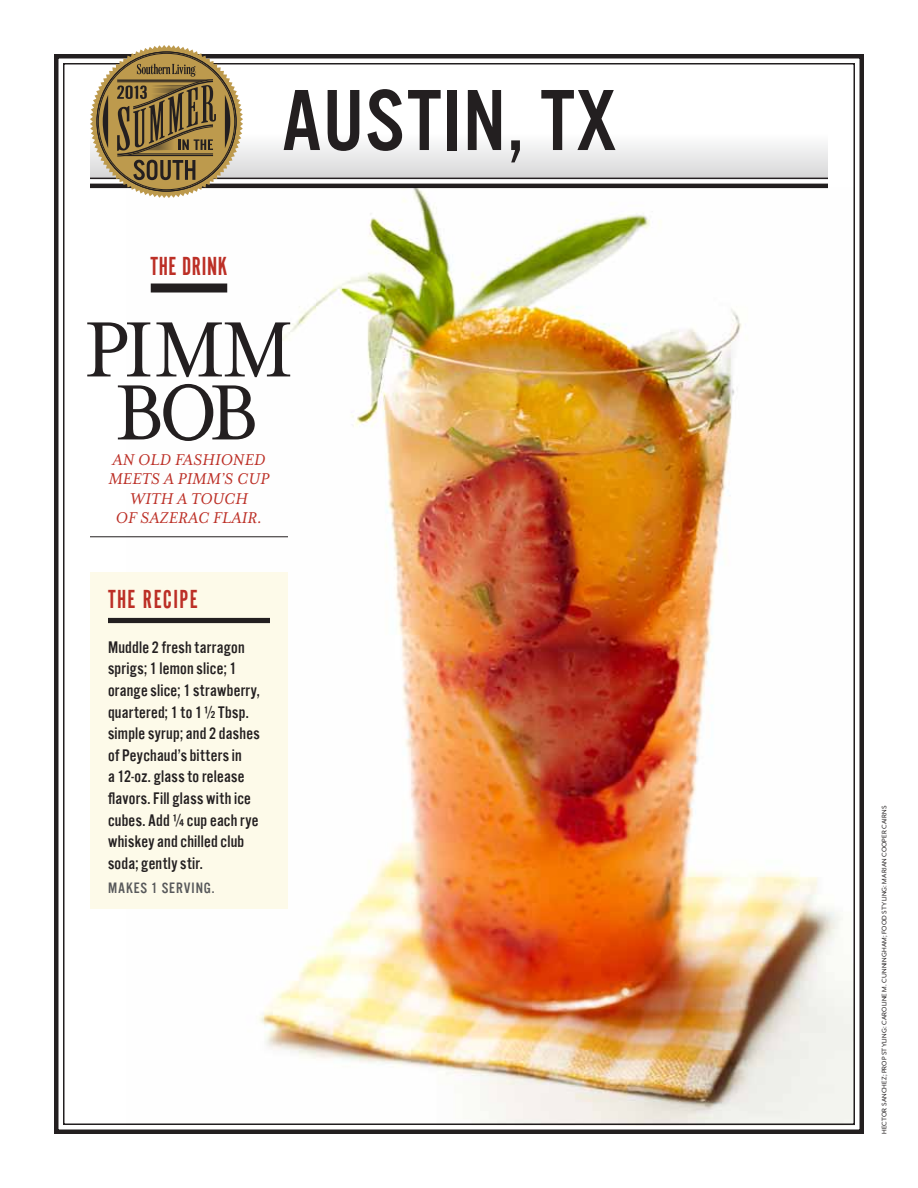
<style>
.page{position:relative;width:918px;height:1188px;background:#fff}
.page>*{position:absolute;margin:0;border:0;box-sizing:border-box;transform-origin:0 0}
.t1{font:90px "Alternate Gothic Com No 3";letter-spacing:.02em;color:#231f20}
.t2{font:90px "Mrs Eaves XL Serif Nar OT";letter-spacing:-.04em;color:#231f20}
.t3{font:27px "Alternate Gothic Com No 1";letter-spacing:.05em;color:#bc2f26}
.t4{font:italic 18px "Mrs Eaves XL Serif OT";letter-spacing:.02em;color:#bc2f26}
.t5{font:17.4px/21.6px "Alternate Gothic Com No 3";letter-spacing:.015em;color:#231f20}
.t6{font:15.6px "Alternate Gothic Com No 3";letter-spacing:.06em;color:#58595b}
.t7{font:7.5px "Mr Eaves XL San OT";letter-spacing:.02em;color:#231f20}
</style>
<div class="page">
<div style="left:54px;top:54px;width:810px;height:1080px;border:4px solid #231f20"></div>
<div style="left:90px;top:90px;width:738px;height:88px;background:linear-gradient(to bottom,#fff,#e0e0e1)"></div>
<hr style="left:90px;top:178px;width:738px;height:1px;background:#231f20">
<hr style="left:90px;top:184px;width:738px;height:4px;background:#231f20">
<svg style="left:90px;top:45px;width:153px;height:144px;background:#9d895d"></svg>
<img style="left:126px;top:187px;width:728px;height:939px">
<hr style="left:90px;top:537px;width:198px;height:1px;background:#231f20">
<div style="left:90px;top:572px;width:198px;height:337px;background:#fdfae9"></div>
<div style="left:151px;top:284px;width:76px;height:9px;background:#231f20"></div>
<div style="left:108px;top:618px;width:162px;height:5px;background:#231f20"></div>
<h2 class="t3" style="left:150px;top:252px;width:42px">THE DRINK</h2>
<h1 class="t1" style="left:281px;top:75px;width:337px">AUSTIN, TX</h1>
<h1 class="t2" style="left:85px;top:304px;width:210px">PIMM</h1>
<h1 class="t2" style="left:115px;top:367px;width:144px">BOB</h1>
<p class="t4" style="left:112px;top:451px;width:38px">AN OLD</p>
<p class="t4" style="left:175px;top:451px;width:90px">FASHIONED</p>
<p class="t4" style="left:109px;top:470px;width:162px">MEETS A PIMM ’S CUP</p>
<p class="t4" style="left:130px;top:489px;width:119px">WITH A TOUCH</p>
<p class="t4" style="left:116px;top:509px;width:148px">OF SAZERAC FLAIR.</p>
<h2 class="t3" style="left:108px;top:585px;width:91px">THE RECIPE</h2>
<p class="t5" style="left:108px;top:636px;width:153px">Muddle 2 fresh tarragon sprigs; 1 lemon slice; 1 orange slice; 1 strawberry, quartered; 1 to 1 ½ Tbsp. simple syrup; and 2 dashes of Peychaud’s bitters in<br>a 12-oz. glass to release flavors. Fill glass with ice cubes. Add ¼ cup each rye whiskey and chilled club soda; gently stir.</p>
<p class="t6" style="left:108px;top:879px;width:108px">Makes 1 serving.</p>
<p class="t7" style="left:881px;top:1134px;width:330px;rotate:-90deg">hector sanchez; prop styling: caroline m. cunningham; food styling: marian cooper cairns</p>
</div>
